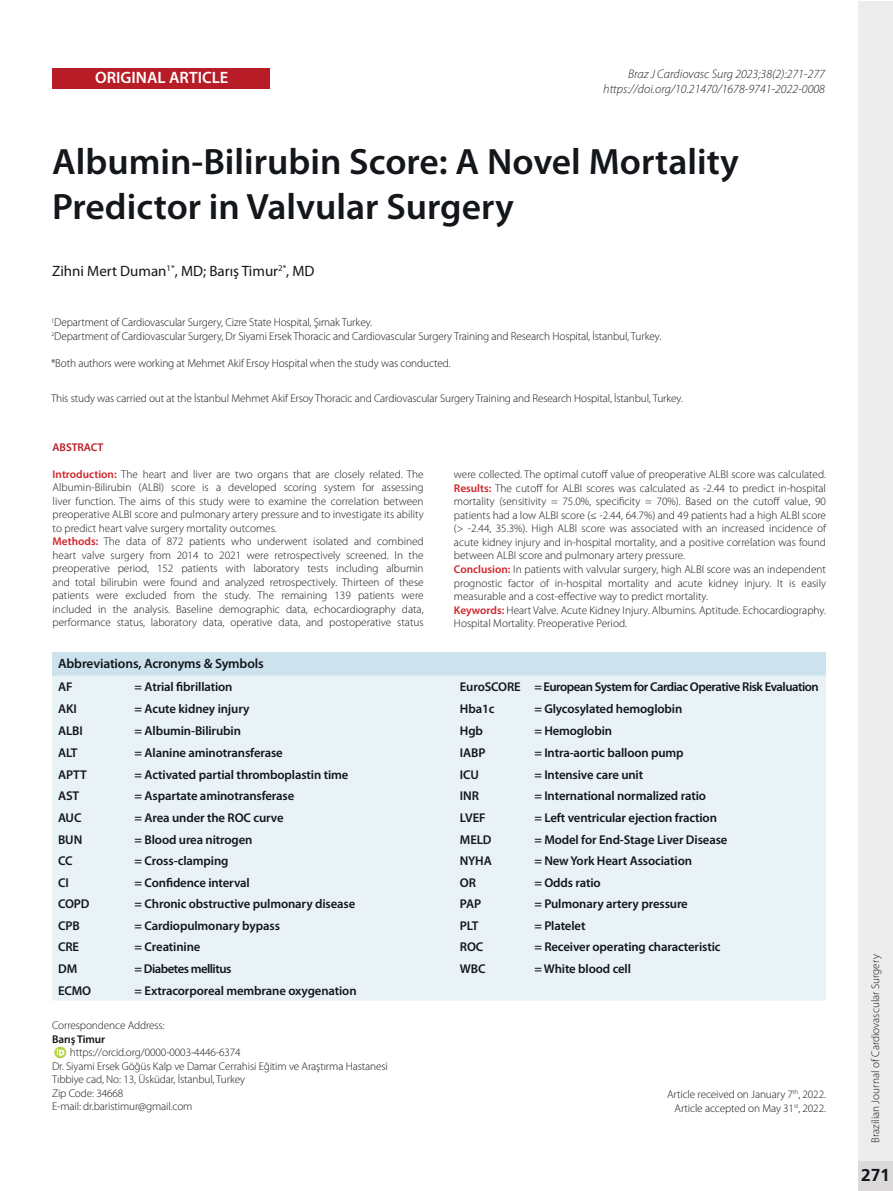
<style>
.page{position:relative;width:893px;height:1191px;background:#fff}
.page>*{position:absolute;margin:0;border:0;box-sizing:border-box;transform-origin:0 0}
.Texto__s{font:600 36.75px/45px "Myriad Pro";color:#13161a}
.t1{font:700 18px "Frutiger";color:#13161a}
.t2{font:600 16.5px "Myriad Pro";color:#fff}
.t3{font:15px "Myriad Pro";color:#13161a}
.t4{font:600 13.5px "Myriad Pro";letter-spacing:-.01em;color:#13161a}
.t5{font:600 12.75px "Myriad Pro";letter-spacing:-.01em;color:#13161a}
.t6{font:600 12.75px "Myriad Pro";letter-spacing:-.04em;color:#13161a}
.t7{font:italic 300 12.45px/15px "Myriad Pro";color:#231f20;text-align:right}
.abstract2{font:300 11.55px "Myriad Pro";letter-spacing:-.01em;color:#13161a}
.Abstract{font:300 11.25px/13.5px "Myriad Pro";color:#13161a;text-align:justify}
.abstract2-2{font:300 11.25px "Myriad Pro";letter-spacing:-.01em;color:#13161a}
.t8{font:600 11.25px "Myriad Pro";letter-spacing:-.01em;color:#13161a}
.Abstract-2{font:600 11.25px "Myriad Pro";letter-spacing:-.01em;color:#b81c26}
.s1{font-weight:600;color:#d1232a}
</style>
<div class="page">
<div style="left:858px;top:1px;width:35px;height:1189px;background:#ededed"></div>
<div style="left:858px;top:1161px;width:35px;height:30px;background:#dbd9da"></div>
<div style="left:52px;top:68px;width:217px;height:20px;background:#b81c26"></div>
<svg style="left:54px;top:1046px;width:12px;height:12px"></svg>
<svg style="left:58px;top:1048px;width:6px;height:7px"></svg>
<div style="left:52px;top:652px;width:774px;height:23px;background:#cce3ed"></div>
<div style="left:52px;top:675px;width:774px;height:325px;background:#e9f3f7"></div>
<p class="t2" style="left:95px;top:67px;width:135px">ORIGINAL ARTICLE</p>
<p class="t7" style="left:603px;top:67px;width:223px">Braz J Cardiovasc Surg 2023;38(2):271-277 https://doi.org/10.21470/1678-9741-2022-0008</p>
<p class="Texto__s" style="left:52px;top:138px;width:688px">Albumin-Bilirubin Score: A Novel Mortality<br>Predictor in Valvular Surgery</p>
<p class="t3" style="left:52px;top:263px;width:264px">Zihni Mert Duman<sup>1*</sup>, MD; Barış Timur<sup>2*</sup>, MD</p>
<p class="abstract2" style="left:51px;top:315px;width:323px"><sup>1</sup>Department of Cardiovascular Surgery, Cizre State Hospital, Şırnak Turkey.</p>
<p class="abstract2" style="left:51px;top:329px;width:612px"><sup>2</sup>Department of Cardiovascular Surgery, Dr Siyami Ersek Thoracic and Cardiovascular Surgery Training and Research Hospital, İstanbul, Turkey.</p>
<p class="abstract2" style="left:51px;top:356px;width:401px">*Both authors were working at Mehmet Akif Ersoy Hospital when the study was conducted.</p>
<p class="abstract2-2" style="left:51px;top:391px;width:633px">This study was carried out at the İstanbul Mehmet Akif Ersoy Thoracic and Cardiovascular Surgery Training and Research Hospital, İstanbul, Turkey.</p>
<p class="Abstract-2" style="left:53px;top:440px;width:52px">ABSTRACT</p>
<p class="Abstract" style="left:53px;top:467px;width:373px"><span class="s1">Introduction:</span> The heart and liver are two organs that are closely related. The Albumin-Bilirubin (ALBI) score is a developed scoring system for assessing liver function. The aims of this study were to examine the correlation between preoperative ALBI score and pulmonary artery pressure and to investigate its ability to predict heart valve surgery mortality outcomes.</p>
<p class="Abstract" style="left:53px;top:535px;width:373px"><span class="s1">Methods:</span> The data of 872 patients who underwent isolated and combined heart valve surgery from 2014 to 2021 were retrospectively screened. In the preoperative period, 152 patients with laboratory tests including albumin and total bilirubin were found and analyzed retrospectively. Thirteen of these patients were excluded from the study. The remaining 139 patients were included in the analysis. Baseline demographic data, echocardiography data, performance status, laboratory data, operative data, and postoperative status</p>
<p class="Abstract" style="left:454px;top:468px;width:374px">were collected. The optimal cutoff value of preoperative ALBI score was calculated.</p>
<p class="Abstract" style="left:454px;top:481px;width:374px"><span class="s1">Results:</span> The cutoff for ALBI scores was calculated as -2.44 to predict in-hospital mortality (sensitivity = 75.0%, specificity = 70%). Based on the cutoff value, 90 patients had a low ALBI score (≤ -2.44, 64.7%) and 49 patients had a high ALBI score (&gt; -2.44, 35.3%). High ALBI score was associated with an increased incidence of acute kidney injury and in-hospital mortality, and a positive correlation was found between ALBI score and pulmonary artery pressure.</p>
<p class="Abstract" style="left:454px;top:562px;width:374px"><span class="s1">Conclusion:</span> In patients with valvular surgery, high ALBI score was an independent prognostic factor of in-hospital mortality and acute kidney injury. It is easily measurable and a cost-effective way to predict mortality.</p>
<p class="Abstract" style="left:454px;top:603px;width:374px"><span class="s1">Keywords:</span> Heart Valve. Acute Kidney Injury. Albumins. Aptitude. Echocardiography.<br>Hospital Mortality. Preoperative Period.</p>
<p class="t4" style="left:58px;top:655px;width:207px">Abbreviations, Acronyms &amp; Symbols</p>
<p class="t5" style="left:58px;top:678px;width:16px">AF</p>
<p class="t5" style="left:135px;top:678px;width:99px">= Atrial fibrillation</p>
<p class="t5" style="left:460px;top:678px;width:62px">EuroSCORE</p>
<p class="t6" style="left:534px;top:678px;width:286px">= European System for Cardiac Operative Risk Evaluation</p>
<p class="t5" style="left:58px;top:700px;width:20px">AKI</p>
<p class="t5" style="left:135px;top:700px;width:116px">= Acute kidney injury</p>
<p class="t5" style="left:460px;top:700px;width:36px">Hba1c</p>
<p class="t5" style="left:534px;top:700px;width:150px">= Glycosylated hemoglobin</p>
<p class="t5" style="left:58px;top:723px;width:26px">ALBI</p>
<p class="t5" style="left:135px;top:723px;width:108px">= Albumin-Bilirubin</p>
<p class="t5" style="left:460px;top:723px;width:25px">Hgb</p>
<p class="t5" style="left:534px;top:723px;width:79px">= Hemoglobin</p>
<p class="t5" style="left:58px;top:744px;width:21px">ALT</p>
<p class="t5" style="left:135px;top:744px;width:150px">= Alanine aminotransferase</p>
<p class="t5" style="left:460px;top:744px;width:27px">IABP</p>
<p class="t5" style="left:534px;top:744px;width:151px">= Intra-aortic balloon pump</p>
<p class="t5" style="left:58px;top:766px;width:30px">APTT</p>
<p class="t5" style="left:135px;top:766px;width:215px">= Activated partial thromboplastin time</p>
<p class="t5" style="left:460px;top:766px;width:21px">ICU</p>
<p class="t5" style="left:534px;top:766px;width:110px">= Intensive care unit</p>
<p class="t5" style="left:58px;top:788px;width:23px">AST</p>
<p class="t5" style="left:135px;top:788px;width:161px">= Aspartate aminotransferase</p>
<p class="t5" style="left:460px;top:788px;width:20px">INR</p>
<p class="t5" style="left:534px;top:788px;width:173px">= International normalized ratio</p>
<p class="t5" style="left:58px;top:809px;width:25px">AUC</p>
<p class="t5" style="left:135px;top:809px;width:150px">= Area under the ROC curve</p>
<p class="t5" style="left:460px;top:809px;width:27px">LVEF</p>
<p class="t5" style="left:534px;top:809px;width:184px">= Left ventricular ejection fraction</p>
<p class="t5" style="left:58px;top:831px;width:26px">BUN</p>
<p class="t5" style="left:135px;top:831px;width:119px">= Blood urea nitrogen</p>
<p class="t5" style="left:460px;top:831px;width:33px">MELD</p>
<p class="t5" style="left:534px;top:831px;width:195px">= Model for End-Stage Liver Disease</p>
<p class="t5" style="left:58px;top:852px;width:16px">CC</p>
<p class="t5" style="left:135px;top:852px;width:95px">= Cross-clamping</p>
<p class="t5" style="left:460px;top:852px;width:33px">NYHA</p>
<p class="t5" style="left:534px;top:852px;width:159px">= New York Heart Association</p>
<p class="t5" style="left:58px;top:874px;width:12px">CI</p>
<p class="t5" style="left:135px;top:874px;width:117px">= Confidence interval</p>
<p class="t5" style="left:460px;top:874px;width:18px">OR</p>
<p class="t5" style="left:534px;top:874px;width:68px">= Odds ratio</p>
<p class="t5" style="left:58px;top:896px;width:33px">COPD</p>
<p class="t5" style="left:135px;top:896px;width:222px">= Chronic obstructive pulmonary disease</p>
<p class="t5" style="left:460px;top:896px;width:23px">PAP</p>
<p class="t5" style="left:534px;top:896px;width:155px">= Pulmonary artery pressure</p>
<p class="t5" style="left:58px;top:917px;width:23px">CPB</p>
<p class="t5" style="left:135px;top:917px;width:147px">= Cardiopulmonary bypass</p>
<p class="t5" style="left:460px;top:917px;width:20px">PLT</p>
<p class="t5" style="left:534px;top:917px;width:53px">= Platelet</p>
<p class="t5" style="left:58px;top:939px;width:23px">CRE</p>
<p class="t5" style="left:135px;top:939px;width:67px">= Creatinine</p>
<p class="t5" style="left:460px;top:939px;width:25px">ROC</p>
<p class="t5" style="left:534px;top:939px;width:188px">= Receiver operating characteristic</p>
<p class="t5" style="left:58px;top:960px;width:21px">DM</p>
<p class="t6" style="left:135px;top:960px;width:98px">= Diabetes mellitus</p>
<p class="t5" style="left:460px;top:960px;width:27px">WBC</p>
<p class="t5" style="left:534px;top:960px;width:98px">= White blood cell</p>
<p class="t5" style="left:58px;top:982px;width:35px">ECMO</p>
<p class="t5" style="left:135px;top:982px;width:224px">= Extracorporeal membrane oxygenation</p>
<p class="Abstract" style="left:52px;top:1018px;width:114px">Correspondence Address:</p>
<p class="t8" style="left:52px;top:1031px;width:55px">Barış Timur</p>
<p class="Abstract" style="left:70px;top:1045px;width:172px">https://orcid.org/0000-0003-4446-6374</p>
<p class="Abstract" style="left:52px;top:1059px;width:337px">Dr. Siyami Ersek Göğüs Kalp ve Damar Cerrahisi Eğitim ve Araştırma Hastanesi</p>
<p class="Abstract" style="left:52px;top:1072px;width:195px">Tıbbiye cad, No: 13, Üsküdar, İstanbul, Turkey</p>
<p class="Abstract" style="left:52px;top:1086px;width:73px">Zip Code: 34668</p>
<p class="Abstract" style="left:52px;top:1099px;width:142px">E-mail: dr.baristimur@gmail.com</p>
<p class="Abstract" style="left:667px;top:1087px;width:160px">Article received on January 7<sup>th</sup>, 2022.</p>
<p class="Abstract" style="left:675px;top:1101px;width:153px">Article accepted on May 31<sup>st</sup>, 2022.</p>
<p class="Abstract" style="left:869px;top:1142px;width:190px;rotate:-90deg">Brazilian Journal of Cardiovascular Surgery</p>
<h2 class="t1" style="left:861px;top:1164px;width:30px">271</h2>
</div>
